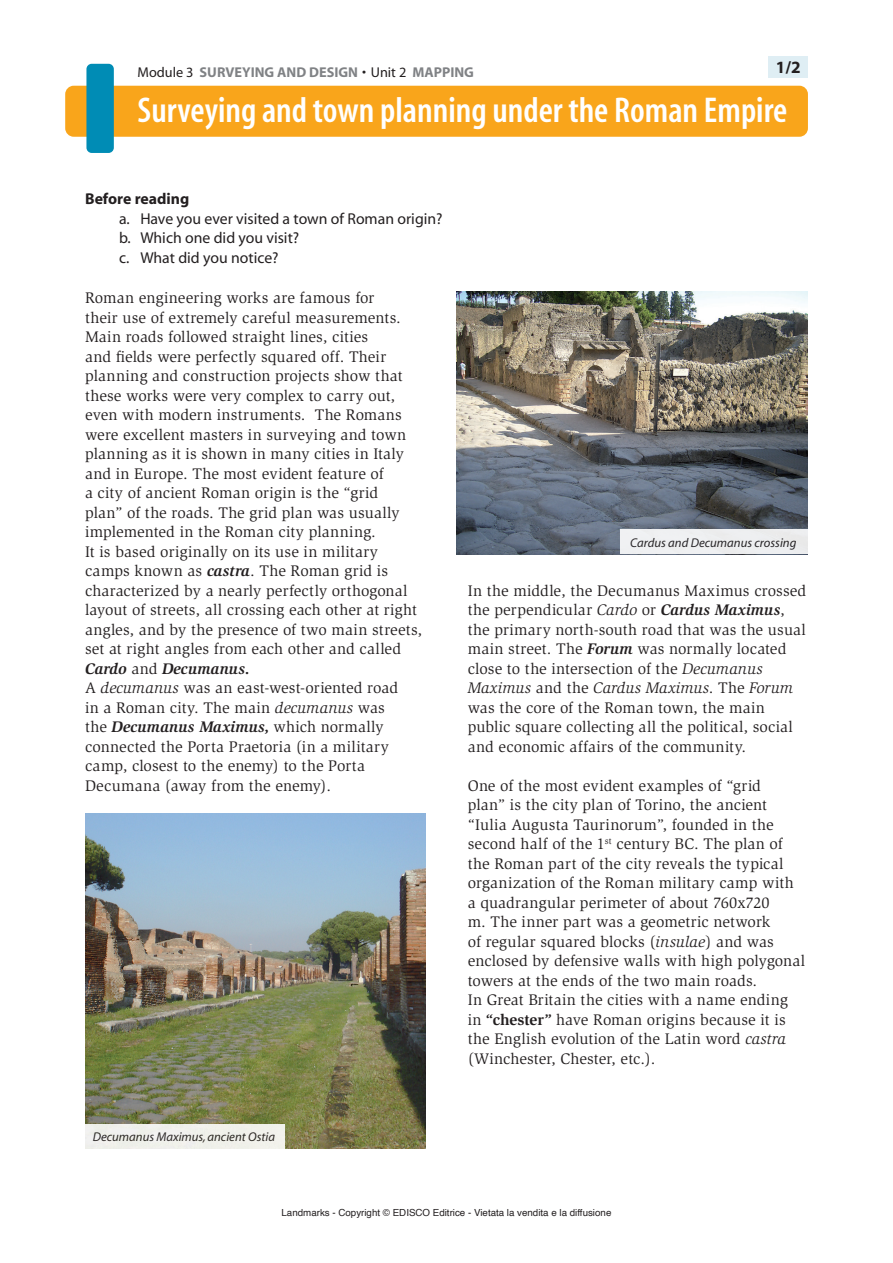
<style>
.page{position:relative;width:893px;height:1263px;background:#fff}
.page>*{position:absolute;margin:0;border:0;box-sizing:border-box;transform-origin:0 0}
.t1{font:600 condensed 36px "Myriad";color:#fff}
.t2{font:700 17.25px "Myriad Pro";color:#231f20}
.t3{font:15.75px/19.5px "Slimbach";letter-spacing:.01em;color:#231f20}
.t4{font:15.75px/19.5px "Myriad";color:#231f20}
.t5{font:700 15.75px "Myriad";color:#231f20}
.t6{font:700 14.25px "Myriad";color:#808285}
.t7{font:italic 12.75px "Myriad";color:#231f20}
.t8{font:9.75px "Helvetica";color:#231f20}
.s1{font-weight:400;color:#231f20}
.s2{font-weight:700;font-style:italic}
.s3{font-weight:700}
.s4{font-style:italic}
</style>
<div class="page">
<div style="left:768px;top:57px;width:40px;height:21px;background:#dfeef4"></div>
<div style="left:65px;top:86px;width:743px;height:51px;background:#f9a51b;border-radius:9px"></div>
<div style="left:86px;top:64px;width:28px;height:89px;background:#008cb5;border-radius:5px"></div>
<img style="left:456px;top:291px;width:352px;height:263px">
<img style="left:85px;top:813px;width:340px;height:335px">
<div style="left:621px;top:530px;width:187px;height:24px;background:#eeeff1"></div>
<div style="left:85px;top:1124px;width:200px;height:24px;background:#f0f1eb"></div>
<p class="t6" style="left:137px;top:64px;width:338px"><span class="s1">Module 3</span> SURVEYING AND DESIGN <span class="s1">• Unit 2</span> MAPPING</p>
<p class="t2" style="left:776px;top:56px;width:26px">1/2</p>
<h1 class="t1" style="left:137px;top:92px;width:651px">Surveying and town planning under the Roman Empire</h1>
<p class="t5" style="left:85px;top:191px;width:106px">Before reading</p>
<p class="t4" style="left:119px;top:209px;width:325px">a. Have you ever visited a town of Roman origin? b. Which one did you visit?<br>c. What did you notice?</p>
<p class="t3" style="left:85px;top:288px;width:339px">Roman engineering works are famous for<br>their use of extremely careful measurements.<br>Main roads followed straight lines, cities<br>and fields were perfectly squared off. Their planning and construction projects show that these works were very complex to carry out, even with modern instruments. The Romans were excellent masters in surveying and town planning as it is shown in many cities in Italy and in Europe. The most evident feature of<br>a city of ancient Roman origin is the “grid<br>plan” of the roads. The grid plan was usually implemented in the Roman city planning.<br>It is based originally on its use in military camps known as <span class="s2">castra</span>. The Roman grid is characterized by a nearly perfectly orthogonal layout of streets, all crossing each other at right angles, and by the presence of two main streets, set at right angles from each other and called <span class="s2">Cardo</span> and <span class="s2">Decumanus</span><span class="s3">.<br></span>A <span class="s4">decumanus</span> was an east-west-oriented road<br>in a Roman city. The main <span class="s4">decumanus</span> was<br>the <span class="s2">Decumanus Maximus</span><span class="s3">,</span> which normally connected the Porta Praetoria (in a military camp, closest to the enemy) to the Porta Decumana (away from the enemy).</p>
<p class="t7" style="left:630px;top:536px;width:168px">Cardus and Decumanus crossing</p>
<p class="t3" style="left:468px;top:581px;width:340px">In the middle, the Decumanus Maximus crossed the perpendicular <span class="s4">Cardo</span> or <span class="s2">Cardus Maximus</span>, the primary north-south road that was the usual main street. The <span class="s2">Forum</span> was normally located close to the intersection of the <span class="s4">Decumanus Maximus</span> and the <span class="s4">Cardus Maximus</span>. The <span class="s4">Forum </span>was the core of the Roman town, the main public square collecting all the political, social and economic affairs of the community.</p>
<p class="t3" style="left:468px;top:776px;width:339px">One of the most evident examples of “grid<br>plan” is the city plan of Torino, the ancient “Iulia Augusta Taurinorum”, founded in the second half of the 1<sup>st</sup> century BC. The plan of the Roman part of the city reveals the typical organization of the Roman military camp with a quadrangular perimeter of about 760x720<br>m. The inner part was a geometric network<br>of regular squared blocks (<span class="s4">insulae</span>) and was enclosed by defensive walls with high polygonal towers at the ends of the two main roads.<br>In Great Britain the cities with a name ending in <span class="s3">“chester”</span> have Roman origins because it is the English evolution of the Latin word <span class="s4">castra </span>(Winchester, Chester, etc.).</p>
<p class="t7" style="left:93px;top:1130px;width:184px">Decumanus Maximus, ancient Ostia</p>
<p class="t8" style="left:282px;top:1205px;width:331px">Landmarks - Copyright © EDISCO Editrice - Vietata la vendita e la diffusione</p>
</div>
